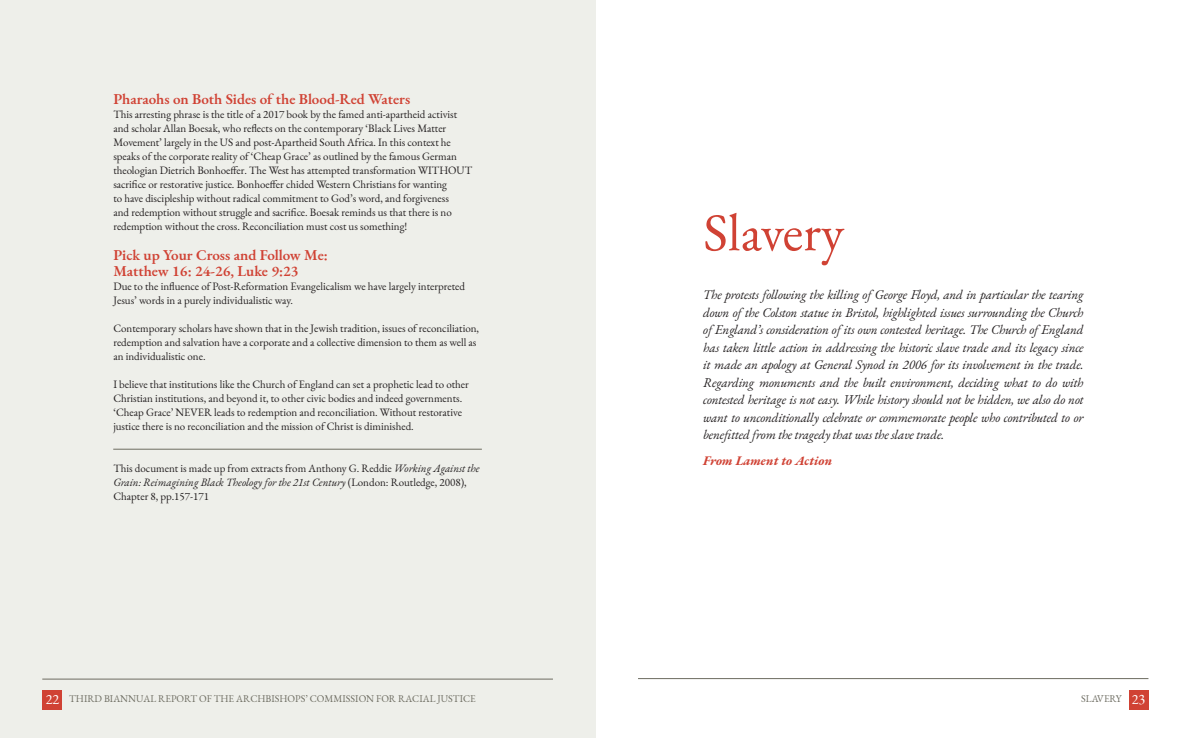
<style>
.page{position:relative;width:1191px;height:738px;background:#fff}
.page>*{position:absolute;margin:0;border:0;box-sizing:border-box;transform-origin:0 0}
.t1{font:53px "EB Garamond";color:#d04234}
.t2{font:600 15px/16px "EB Garamond";color:#d04234}
.t3{font:italic 13px/17.5px "EB Garamond";letter-spacing:-.01em;color:#231f20;text-align:justify}
.t4{font:italic 700 13px "EB Garamond";color:#d04234}
.t5{font:11px/14px "EB Garamond";color:#231f20}
.t6{font:10px "EB Garamond";color:#6d6c61}
.s1{font-style:italic}
.s2{font-size:14px;color:#fff}
</style>
<div class="page">
<div style="left:0;top:0;width:595px;height:737px;background:#eeefea"></div>
<div style="left:43px;top:689px;width:19px;height:20px;background:#d04234"></div>
<hr style="left:42px;top:678px;width:511px;height:1px;background:#6d6c61">
<hr style="left:638px;top:677px;width:510px;height:1px;background:#6d6c61">
<div style="left:1128px;top:689px;width:20px;height:20px;background:#d04234"></div>
<hr style="left:113px;top:448px;width:369px;height:1px;background:#6d6c61">
<h2 class="t2" style="left:113px;top:90px;width:298px">Pharaohs on Both Sides of the Blood-Red Waters</h2>
<p class="t5" style="left:113px;top:107px;width:360px">This arresting phrase is the title of a 2017 book by the famed anti-apartheid activist and scholar Allan Boesak, who reflects on the contemporary ‘Black Lives Matter Movement’ largely in the US and post-Apartheid South Africa. In this context he speaks of the corporate reality of ‘Cheap Grace’ as outlined by the famous German theologian Dietrich Bonhoeffer. The West has attempted transformation WITHOUT sacrifice or restorative justice. Bonhoeffer chided Western Christians for wanting<br>to have discipleship without radical commitment to God’s word, and forgiveness<br>and redemption without struggle and sacrifice. Boesak reminds us that there is no redemption without the cross. Reconciliation must cost us something!</p>
<h2 class="t2" style="left:113px;top:246px;width:216px">Pick up Your Cross and Follow Me:<br>Matthew 16: 24-26, Luke 9:23</h2>
<p class="t5" style="left:113px;top:279px;width:353px">Due to the influence of Post-Reformation Evangelicalism we have largely interpreted<br>Jesus’ words in a purely individualistic way.</p>
<p class="t5" style="left:113px;top:321px;width:367px">Contemporary scholars have shown that in the Jewish tradition, issues of reconciliation, redemption and salvation have a corporate and a collective dimension to them as well as an individualistic one.</p>
<p class="t5" style="left:113px;top:377px;width:357px">I believe that institutions like the Church of England can set a prophetic lead to other Christian institutions, and beyond it, to other civic bodies and indeed governments. ‘Cheap Grace’ NEVER leads to redemption and reconciliation. Without restorative justice there is no reconciliation and the mission of Christ is diminished.</p>
<p class="t5" style="left:113px;top:461px;width:368px">This document is made up from extracts from Anthony G. Reddie <span class="s1">Working Against the<br>Grain: Reimagining Black Theology for the 21st Century</span> (London: Routledge, 2008),<br>Chapter 8, pp.157-171</p>
<h1 class="t1" style="left:703px;top:198px;width:142px">Slavery</h1>
<p class="t3" style="left:703px;top:286px;width:382px">The protests following the killing of George Floyd, and in particular the tearing down of the Colston statue in Bristol, highlighted issues surrounding the Church of England’s consideration of its own contested heritage. The Church of England has taken little action in addressing the historic slave trade and its legacy since it made an apology at General Synod in 2006 for its involvement in the trade.<br>Regarding monuments and the built environment, deciding what to do with contested heritage is not easy. While history should not be hidden, we also do not want to unconditionally celebrate or commemorate people who contributed to or benefitted from the tragedy that was the slave trade.</p>
<p class="t4" style="left:703px;top:451px;width:130px">From Lament to Action</p>
<p class="t6" style="left:46px;top:692px;width:431px"><span class="s2">22</span> THIRD BIANNUAL REPORT OF THE ARCHBISHOPS’ COMMISSION FOR RACIAL JUSTICE</p>
<p class="t6" style="left:1081px;top:692px;width:65px">SLAVERY <span class="s2">23</span></p>
</div>
